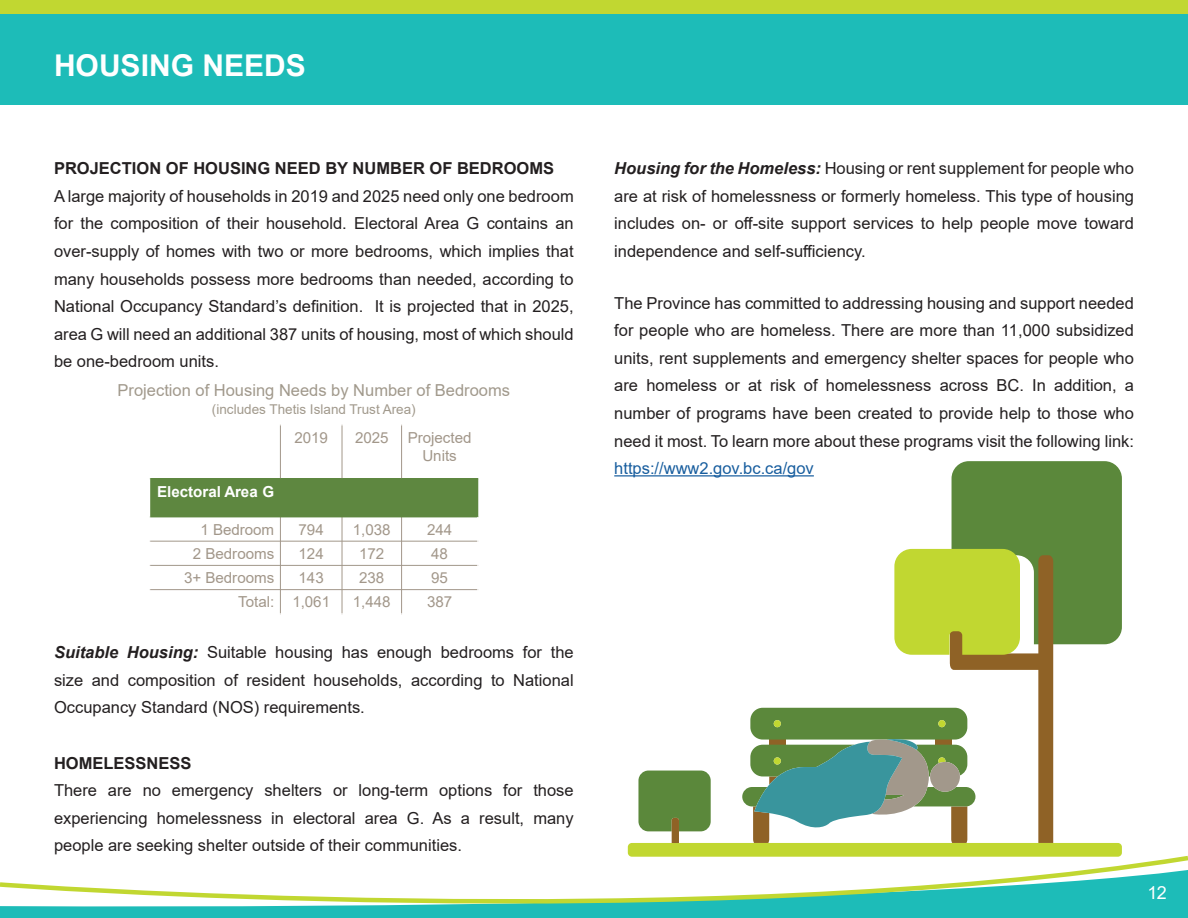
<style>
.page{position:relative;width:1188px;height:918px;background:#fff}
.page>*{position:absolute;margin:0;border:0;box-sizing:border-box;transform-origin:0 0}
.t1{font:700 30px "Arial";color:#fff}
.t2{font:18px "Arial";color:#fff}
.Definition{font:16.5px/27.6px "Arial";color:#231f20;text-align:justify}
.Body{font:16.5px/27.6px "Arial";color:#231f20;text-align:justify}
.Sub-Header{font:700 16.5px "Arial";color:#231f20}
.Theme_Intro{font:16.5px "Arial";color:#a1998c}
.Definition-2{font:16.5px "Arial";color:#175d9e}
.t3{font:15.15px/18.1px "Arial";letter-spacing:-.005em;color:#a2978a;text-align:center}
.t4{font:700 15.15px "Arial";color:#fff}
.Theme_Intro-2{font:13.5px "Arial";color:#a1998c}
.s1{font-weight:700;font-style:italic}
</style>
<div class="page">
<svg style="left:0;top:853px;width:1188px;height:65px"></svg>
<div style="left:0;top:0;width:1188px;height:105px;background:#1dbcb8"></div>
<div style="left:0;top:0;width:1188px;height:14px;background:#c1d731"></div>
<hr style="left:614px;top:475px;width:200px;height:1px;background:#175d9e">
<svg style="left:628px;top:461px;width:494px;height:396px"></svg>
<div style="left:150px;top:479px;width:130px;height:38px;background:#5e8740"></div>
<div style="left:280px;top:479px;width:62px;height:38px;background:#5e8740"></div>
<div style="left:342px;top:479px;width:60px;height:38px;background:#5e8740"></div>
<div style="left:402px;top:479px;width:76px;height:38px;background:#5e8740"></div>
<hr style="left:280px;top:424px;width:1px;height:55px;background:#a2978a">
<hr style="left:280px;top:517px;width:1px;height:97px;background:#a2978a">
<hr style="left:342px;top:424px;width:1px;height:55px;background:#a2978a">
<hr style="left:342px;top:517px;width:1px;height:97px;background:#a2978a">
<hr style="left:401px;top:424px;width:1px;height:55px;background:#a2978a">
<hr style="left:401px;top:517px;width:1px;height:97px;background:#a2978a">
<hr style="left:149px;top:478px;width:329px;height:1px;background:#5e8740">
<hr style="left:149px;top:517px;width:329px;height:1px;background:#5e8740">
<hr style="left:149px;top:541px;width:329px;height:1px;background:#a2978a">
<hr style="left:149px;top:565px;width:329px;height:1px;background:#a2978a">
<hr style="left:149px;top:589px;width:329px;height:1px;background:#a2978a">
<hr style="left:149px;top:424px;width:1px;height:190px;background:#fff">
<hr style="left:477px;top:517px;width:1px;height:97px;background:#fff">
<hr style="left:149px;top:424px;width:329px;height:1px;background:#fff">
<hr style="left:149px;top:613px;width:329px;height:1px;background:#fff">
<p class="t1" style="left:54px;top:44px;width:253px">HOUSING NEEDS</p>
<p class="Sub-Header" style="left:54px;top:157px;width:502px">PROJECTION OF HOUSING NEED BY NUMBER OF BEDROOMS</p>
<p class="Body" style="left:54px;top:182px;width:521px">A large majority of households in 2019 and 2025 need only one bedroom for the composition of their household. Electoral Area G contains an over-supply of homes with two or more bedrooms, which implies that many households possess more bedrooms than needed, according to National Occupancy Standard’s definition. It is projected that in 2025, area G will need an additional 387 units of housing, most of which should be one-bedroom units.</p>
<p class="Theme_Intro" style="left:118px;top:378px;width:394px">Projection of Housing Needs by Number of Bedrooms</p>
<p class="Theme_Intro-2" style="left:212px;top:400px;width:205px">(includes Thetis Island Trust Area)</p>
<p class="t3" style="left:294px;top:428px;width:35px">2019</p>
<p class="t3" style="left:355px;top:428px;width:35px">2025</p>
<p class="t3" style="left:408px;top:428px;width:65px">Projected<br>Units</p>
<p class="t4" style="left:157px;top:481px;width:119px">Electoral Area G</p>
<p class="t3" style="left:200px;top:520px;width:75px">1 Bedroom</p>
<p class="t3" style="left:299px;top:520px;width:27px">794</p>
<p class="t3" style="left:353px;top:520px;width:39px">1,038</p>
<p class="t3" style="left:427px;top:520px;width:27px">244</p>
<p class="t3" style="left:193px;top:544px;width:83px">2 Bedrooms</p>
<p class="t3" style="left:299px;top:544px;width:27px">124</p>
<p class="t3" style="left:359px;top:544px;width:27px">172</p>
<p class="t3" style="left:431px;top:544px;width:18px">48</p>
<p class="t3" style="left:184px;top:569px;width:92px">3+ Bedrooms</p>
<p class="t3" style="left:299px;top:569px;width:27px">143</p>
<p class="t3" style="left:359px;top:569px;width:27px">238</p>
<p class="t3" style="left:431px;top:569px;width:18px">95</p>
<p class="t3" style="left:238px;top:593px;width:94px">Total: 1,061</p>
<p class="t3" style="left:353px;top:593px;width:39px">1,448</p>
<p class="t3" style="left:427px;top:593px;width:27px">387</p>
<p class="Definition" style="left:54px;top:638px;width:521px"><span class="s1">Suitable Housing:</span> Suitable housing has enough bedrooms for the size and composition of resident households, according to National Occupancy Standard (NOS) requirements.</p>
<p class="Sub-Header" style="left:54px;top:751px;width:139px">HOMELESSNESS</p>
<p class="Body" style="left:54px;top:776px;width:521px">There are no emergency shelters or long-term options for those experiencing homelessness in electoral area G. As a result, many people are seeking shelter outside of their communities.</p>
<p class="Definition" style="left:614px;top:154px;width:521px"><span class="s1">Housing for the Homeless:</span> Housing or rent supplement for people who are at risk of homelessness or formerly homeless. This type of housing includes on- or off-site support services to help people move toward independence and self-sufficiency.</p>
<p class="Definition" style="left:614px;top:289px;width:521px">The Province has committed to addressing housing and support needed for people who are homeless. There are more than 11,000 subsidized units, rent supplements and emergency shelter spaces for people who are homeless or at risk of homelessness across BC. In addition, a number of programs have been created to provide help to those who need it most. To learn more about these programs visit the following link:</p>
<p class="Definition-2" style="left:614px;top:457px;width:201px">https://www2. gov. bc. ca/gov</p>
<p class="t2" style="left:1147px;top:880px;width:21px">12</p>
</div>
